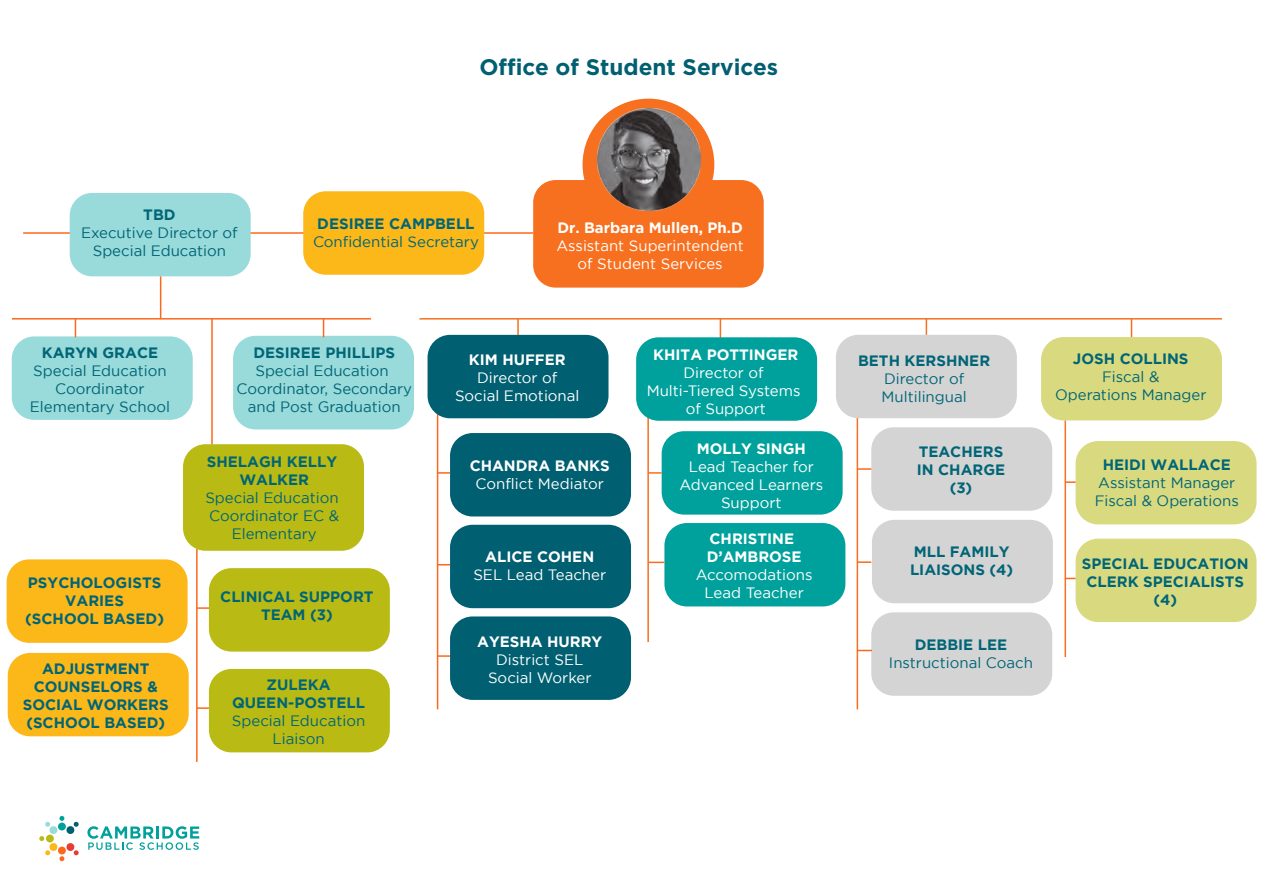
<style>
.page{position:relative;width:1263px;height:893px;background:#fff}
.page>*{position:absolute;margin:0;border:0;box-sizing:border-box;transform-origin:0 0}
.t1{font:700 22.5px "Gotham";color:#005f71}
.t2{font:15px/18px "Gotham";color:#006576;text-align:center}
.t3{font:700 15px/18px "Gotham";color:#006576;text-align:center}
.t4{font:15px/18px "Gotham";color:#fff;text-align:center}
.t5{font:700 15px/18px "Gotham";color:#fff}
</style>
<div class="page">
<hr style="left:437px;top:412px;width:1px;height:297px;background:#fd681c">
<hr style="left:647px;top:412px;width:2px;height:230px;background:#f67020">
<div style="left:7px;top:559px;width:181px;height:84px;background:#fcb719;border-radius:22px"></div>
<hr style="left:23px;top:232px;width:510px;height:2px;background:#fd681c">
<div style="left:582px;top:99px;width:132px;height:131px;background:#f67020;border-radius:50%"></div>
<div style="left:533px;top:180px;width:231px;height:108px;background:#f67020;border-radius:22px"></div>
<svg style="left:39px;top:816px;width:40px;height:45px"></svg>
<svg style="left:87px;top:826px;width:112px;height:24px"></svg>
<hr style="left:419px;top:318px;width:803px;height:2px;background:#f67020">
<svg style="left:517px;top:319px;width:2px;height:16px"></svg>
<div style="left:70px;top:193px;width:181px;height:83px;background:#99dada;border-radius:22px"></div>
<div style="left:303px;top:191px;width:181px;height:84px;background:#fcb719;border-radius:22px"></div>
<div style="left:427px;top:335px;width:181px;height:83px;background:#005f71;border-radius:22px"></div>
<div style="left:12px;top:336px;width:181px;height:84px;background:#99dada;border-radius:22px"></div>
<div style="left:183px;top:444px;width:181px;height:107px;background:#b9bb14;border-radius:23px"></div>
<div style="left:450px;top:433px;width:181px;height:83px;background:#005f71;border-radius:22px"></div>
<div style="left:1075px;top:441px;width:181px;height:83px;background:#d9da80;border-radius:22px"></div>
<img style="left:598px;top:108px;width:102px;height:103px">
<svg style="left:720px;top:320px;width:1px;height:17px"></svg>
<div style="left:636px;top:337px;width:181px;height:84px;background:#00a19c;border-radius:22px"></div>
<hr style="left:857px;top:349px;width:1px;height:360px;background:#f67020">
<div style="left:836px;top:335px;width:181px;height:83px;background:#d5d4d5;border-radius:22px"></div>
<hr style="left:1064px;top:420px;width:2px;height:237px;background:#f67020">
<div style="left:1041px;top:337px;width:181px;height:83px;background:#d9da80;border-radius:22px"></div>
<div style="left:1075px;top:539px;width:181px;height:83px;background:#d9da80;border-radius:22px"></div>
<div style="left:872px;top:520px;width:181px;height:83px;background:#d5d4d5;border-radius:22px"></div>
<div style="left:871px;top:612px;width:181px;height:84px;background:#d5d4d5;border-radius:22px"></div>
<div style="left:662px;top:431px;width:181px;height:84px;background:#00a19c;border-radius:22px"></div>
<div style="left:664px;top:523px;width:181px;height:83px;background:#00a19c;border-radius:22px"></div>
<div style="left:450px;top:525px;width:181px;height:83px;background:#005f71;border-radius:22px"></div>
<div style="left:450px;top:616px;width:181px;height:84px;background:#005f71;border-radius:22px"></div>
<div style="left:233px;top:336px;width:181px;height:93px;background:#99dada;border-radius:22px"></div>
<svg style="left:1066px;top:481px;width:9px;height:2px"></svg>
<hr style="left:857px;top:468px;width:21px;height:2px;background:#fd681c">
<svg style="left:858px;top:650px;width:14px;height:1px"></svg>
<svg style="left:858px;top:561px;width:13px;height:2px"></svg>
<div style="left:871px;top:427px;width:181px;height:84px;background:#d5d4d5;border-radius:22px"></div>
<svg style="left:926px;top:320px;width:1px;height:15px"></svg>
<svg style="left:1131px;top:320px;width:1px;height:17px"></svg>
<svg style="left:649px;top:472px;width:13px;height:2px"></svg>
<svg style="left:649px;top:562px;width:15px;height:1px"></svg>
<svg style="left:438px;top:472px;width:12px;height:2px"></svg>
<svg style="left:438px;top:564px;width:12px;height:1px"></svg>
<svg style="left:438px;top:655px;width:12px;height:2px"></svg>
<hr style="left:12px;top:318px;width:359px;height:2px;background:#fd681c">
<hr style="left:160px;top:276px;width:1px;height:43px;background:#fd681c">
<svg style="left:75px;top:320px;width:1px;height:17px"></svg>
<hr style="left:211px;top:319px;width:2px;height:125px;background:#fd681c">
<hr style="left:196px;top:549px;width:2px;height:213px;background:#fd681c">
<svg style="left:197px;top:607px;width:12px;height:2px"></svg>
<div style="left:209px;top:568px;width:181px;height:84px;background:#b9bb14;border-radius:22px"></div>
<div style="left:209px;top:669px;width:181px;height:83px;background:#b9bb14;border-radius:22px"></div>
<svg style="left:197px;top:707px;width:12px;height:2px"></svg>
<div style="left:8px;top:653px;width:181px;height:83px;background:#fcb719;border-radius:22px"></div>
<svg style="left:323px;top:320px;width:1px;height:17px"></svg>
<h1 class="t1" style="left:479px;top:54px;width:300px">Office of Student Services</h1>
<p class="t3" style="left:143px;top:205px;width:34px">TBD</p>
<p class="t2" style="left:81px;top:224px;width:158px">Executive Director of<br>Special Education</p>
<p class="t3" style="left:317px;top:214px;width:159px">DESIREE CAMPBELL</p>
<p class="t2" style="left:313px;top:232px;width:167px">Confidential Secretary</p>
<p class="t5" style="left:557px;top:219px;width:187px">Dr. Barbara Mullen, Ph.D</p>
<p class="t4" style="left:556px;top:237px;width:189px">Assistant Superintendent of Student Services</p>
<p class="t3" style="left:42px;top:343px;width:118px">KARYN GRACE</p>
<p class="t2" style="left:30px;top:361px;width:142px">Special Education<br>Coordinator<br>Elementary School</p>
<p class="t3" style="left:25px;top:573px;width:140px">PSYCHOLOGISTS<br>VARIES<br>(SCHOOL BASED)</p>
<p class="t3" style="left:23px;top:659px;width:147px">ADJUSTMENT<br>COUNSELORS &amp;<br>SOCIAL WORKERS (SCHOOL BASED)</p>
<p class="t3" style="left:253px;top:344px;width:143px">DESIREE PHILLIPS</p>
<p class="t2" style="left:236px;top:362px;width:177px">Special Education<br>Coordinator, Secondary and Post Graduation</p>
<p class="t3" style="left:207px;top:452px;width:132px">SHELAGH KELLY<br>WALKER</p>
<p class="t2" style="left:205px;top:488px;width:135px">Special Education<br>Coordinator EC &amp;<br>Elementary</p>
<p class="t3" style="left:220px;top:588px;width:155px">CLINICAL SUPPORT<br>TEAM (3)</p>
<p class="t3" style="left:232px;top:675px;width:134px">ZULEKA<br>QUEEN-POSTELL</p>
<p class="t2" style="left:232px;top:712px;width:135px">Special Education<br>Liaison</p>
<p class="t5" style="left:469px;top:350px;width:98px">KIM HUFFER</p>
<p class="t4" style="left:455px;top:368px;width:126px">Director of<br>Social Emotional</p>
<p class="t5" style="left:470px;top:456px;width:142px">CHANDRA BANKS</p>
<p class="t4" style="left:476px;top:474px;width:130px">Conflict Mediator</p>
<p class="t5" style="left:485px;top:548px;width:110px">ALICE COHEN</p>
<p class="t4" style="left:473px;top:566px;width:134px">SEL Lead Teacher</p>
<p class="t5" style="left:477px;top:632px;width:127px">AYESHA HURRY</p>
<p class="t4" style="left:488px;top:650px;width:105px">District SEL<br>Social Worker</p>
<p class="t5" style="left:653px;top:345px;width:147px">KHITA POTTINGER</p>
<p class="t4" style="left:647px;top:363px;width:155px">Director of<br>Multi-Tiered Systems of Support</p>
<p class="t5" style="left:697px;top:439px;width:111px">MOLLY SINGH</p>
<p class="t4" style="left:679px;top:457px;width:145px">Lead Teacher for<br>Advanced Learners<br>Support</p>
<p class="t5" style="left:707px;top:529px;width:96px">CHRISTINE<br>D’AMBROSE</p>
<p class="t4" style="left:696px;top:566px;width:118px">Accomodations<br>Lead Teacher</p>
<p class="t3" style="left:858px;top:352px;width:134px">BETH KERSHNER</p>
<p class="t2" style="left:881px;top:370px;width:87px;text-align:left">Director of<br>Multilingual</p>
<p class="t3" style="left:917px;top:443px;width:90px">TEACHERS<br>IN CHARGE (3)</p>
<p class="t3" style="left:910px;top:543px;width:105px;text-align:left">MLL FAMILY<br>LIAISONS (4)</p>
<p class="t3" style="left:915px;top:635px;width:94px">DEBBIE LEE</p>
<p class="t2" style="left:889px;top:653px;width:146px">Instructional Coach</p>
<p class="t3" style="left:1073px;top:349px;width:117px">JOSH COLLINS</p>
<p class="t2" style="left:1055px;top:368px;width:153px">Fiscal &amp;<br>Operations Manager</p>
<p class="t3" style="left:1103px;top:455px;width:129px">HEIDI WALLACE</p>
<p class="t2" style="left:1095px;top:473px;width:146px;text-align:left">Assistant Manager<br>Fiscal &amp; Operations</p>
<p class="t3" style="left:1082px;top:554px;width:168px">SPECIAL EDUCATION<br>CLERK SPECIALISTS (4)</p>
</div>
